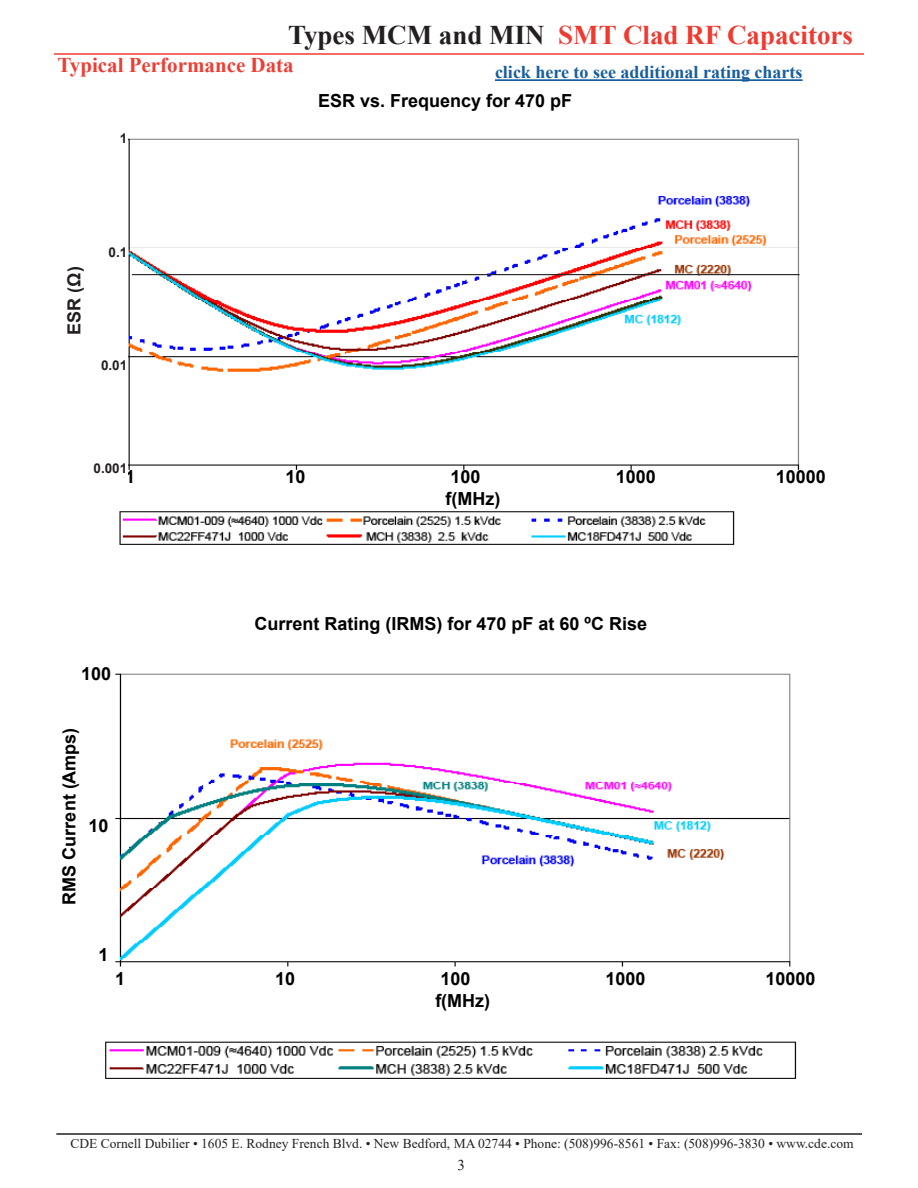
<style>
.page{position:relative;width:918px;height:1188px;background:#fff}
.page>*{position:absolute;margin:0;border:0;box-sizing:border-box;transform-origin:0 0}
.t1{font:700 27px "Times New Roman";color:#ee3b32}
.t2{font:700 21px "Times New Roman";color:#ee3e34}
.t3{font:700 18px "Arial";color:#000001}
.t4{font:700 18px "Times New Roman";color:#175d9e}
.t5{font:700 18px "Arial";color:#231f20}
.t6{font:15px "Times New Roman";color:#231f20}
.t7{font:13.5px "Times New Roman";color:#231f20}
.t8{font:700 13.5px "Arial";color:#231f20}
.s1{color:#231f20}
</style>
<div class="page">
<hr style="left:54px;top:53px;width:810px;height:2px;background:#ee3e34">
<hr style="left:56px;top:1133px;width:806px;height:2px;background:#231f20">
<hr style="left:495px;top:79px;width:308px;height:2px;background:#175d9e">
<img style="left:105px;top:673px;width:692px;height:406px">
<div style="left:110px;top:972px;width:708px;height:47px;background:#fff"></div>
<div style="left:80px;top:667px;width:32px;height:304px;background:#fff"></div>
<img style="left:119px;top:138px;width:681px;height:407px">
<hr style="left:132px;top:274px;width:668px;height:1px;background:#231f20">
<div style="left:120px;top:470px;width:709px;height:39px;background:#fff"></div>
<div style="left:84px;top:117px;width:43px;height:360px;background:#fff"></div>
<h1 class="t1" style="left:288px;top:15px;width:567px"><span class="s1">Types MCM and MIN</span> SMT Clad RF Capacitors</h1>
<p class="t2" style="left:57px;top:50px;width:238px">Typical Performance Data</p>
<p class="t4" style="left:495px;top:59px;width:309px">click here to see additional rating charts</p>
<p class="t8" style="left:120px;top:129px;width:9px">1</p>
<p class="t3" style="left:318px;top:88px;width:256px">ESR vs. Frequency for 470 pF</p>
<p class="t5" style="left:62px;top:335px;width:70px;rotate:-90deg">ESR (Ω)</p>
<p class="t8" style="left:109px;top:242px;width:20px">0.1</p>
<p class="t8" style="left:101px;top:356px;width:28px">0.01</p>
<p class="t8" style="left:94px;top:458px;width:35px">0.001</p>
<p class="t3" style="left:125px;top:464px;width:12px">1</p>
<p class="t3" style="left:285px;top:464px;width:22px">10</p>
<p class="t3" style="left:451px;top:464px;width:32px">100</p>
<p class="t3" style="left:616px;top:464px;width:42px">1000</p>
<p class="t3" style="left:776px;top:464px;width:52px">10000</p>
<p class="t3" style="left:446px;top:486px;width:56px">f(MHz)</p>
<p class="t3" style="left:254px;top:611px;width:394px">Current Rating (IRMS) for 470 pF at 60 ºC Rise</p>
<p class="t3" style="left:81px;top:661px;width:32px">100</p>
<p class="t3" style="left:56px;top:904px;width:178px;rotate:-90deg">RMS Current (Amps)</p>
<p class="t3" style="left:89px;top:813px;width:22px">10</p>
<p class="t3" style="left:99px;top:942px;width:12px">1</p>
<p class="t3" style="left:115px;top:966px;width:12px">1</p>
<p class="t3" style="left:275px;top:966px;width:22px">10</p>
<p class="t3" style="left:440px;top:966px;width:32px">100</p>
<p class="t3" style="left:605px;top:966px;width:42px">1000</p>
<p class="t3" style="left:766px;top:966px;width:52px">10000</p>
<p class="t3" style="left:435px;top:988px;width:56px">f(MHz)</p>
<p class="t7" style="left:70px;top:1134px;width:785px">CDE Cornell Dubilier • 1605 E. Rodney French Blvd. • New Bedford, MA 02744 • Phone: (508)996-8561 • Fax: (508)996-3830 • www.cde.com</p>
<p class="t6" style="left:458px;top:1154px;width:9px">3</p>
</div>
